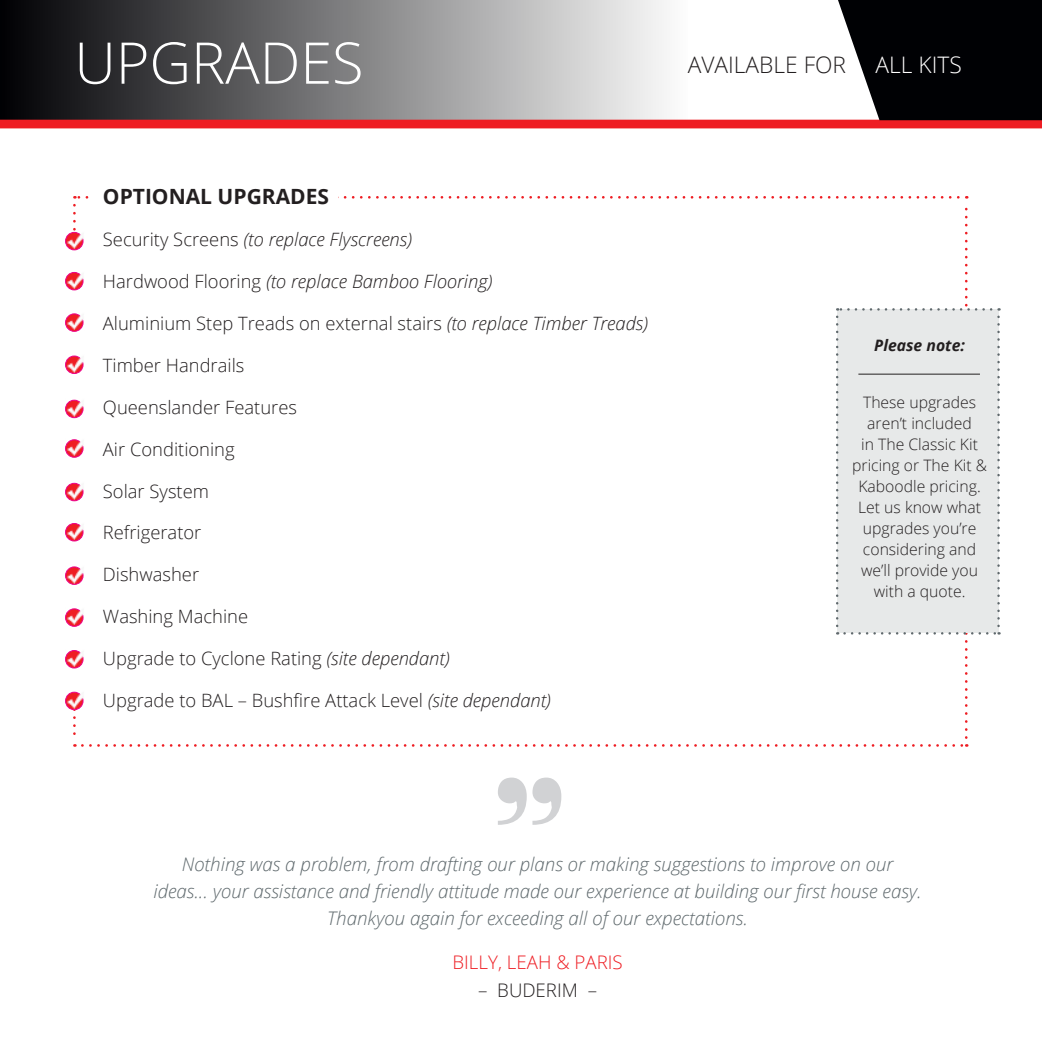
<style>
.page{position:relative;width:1042px;height:1042px;background:#fff}
.page>*{position:absolute;margin:0;border:0;box-sizing:border-box;transform-origin:0 0}
.t1{font:300 57.57px "Open Sans";color:#fff}
.t2{font:300 22.75px "Open Sans";color:#231f20}
.t3{font:300 22.75px "Open Sans";color:#fff}
.t4{font:700 21px "Open Sans";color:#231f20}
.Testimonials_text{font:italic 300 18.72px/26.9px "Open Sans";color:#5f696d;text-align:center}
.Bodytext{font:300 18.72px "Open Sans";color:#ee1d23}
.Bodytext-2{font:300 18.72px "Open Sans";color:#231f20}
.t5{font:300 18.38px "Open Sans";color:#231f20}
.t6{font:italic 300 18.38px "Open Sans";color:#231f20}
.t7{font:300 15.75px/21px "Open Sans";color:#231f20;text-align:center}
.t8{font:italic 700 15.75px "Open Sans";color:#231f20}
.s1{font-style:normal}
.s2{font-style:italic}
</style>
<div class="page">
<div style="left:0;top:0;width:688px;height:124px;background:linear-gradient(to right,#000004,#fdfdfc)"></div>
<div style="left:0;top:120px;width:1042px;height:8px;background:#ee1d23"></div>
<div style="left:65px;top:232px;width:18px;height:18px;border:1px solid #ed028c;border-radius:50%"></div>
<img style="left:65px;top:232px;width:8px;height:17px">
<div style="left:65px;top:272px;width:18px;height:18px;border:1px solid #ed028c;border-radius:50%"></div>
<img style="left:65px;top:272px;width:8px;height:17px">
<div style="left:65px;top:313px;width:18px;height:19px;border:1px solid #ed028c;border-radius:50%"></div>
<img style="left:65px;top:313px;width:8px;height:18px">
<div style="left:65px;top:356px;width:18px;height:18px;border:1px solid #ed028c;border-radius:50%"></div>
<img style="left:65px;top:355px;width:8px;height:18px">
<div style="left:65px;top:400px;width:18px;height:18px;border:1px solid #ed028c;border-radius:50%"></div>
<img style="left:65px;top:399px;width:8px;height:18px">
<img style="left:65px;top:439px;width:8px;height:18px">
<div style="left:65px;top:483px;width:18px;height:18px;border:1px solid #ed028c;border-radius:50%"></div>
<img style="left:65px;top:482px;width:8px;height:18px">
<div style="left:65px;top:523px;width:18px;height:18px;border:1px solid #ed028c;border-radius:50%"></div>
<img style="left:65px;top:523px;width:8px;height:17px">
<div style="left:65px;top:566px;width:18px;height:19px;border:1px solid #ed028c;border-radius:50%"></div>
<img style="left:65px;top:566px;width:8px;height:18px">
<img style="left:65px;top:608px;width:8px;height:18px">
<div style="left:65px;top:650px;width:18px;height:18px;border:1px solid #ed028c;border-radius:50%"></div>
<img style="left:65px;top:650px;width:8px;height:17px">
<div style="left:65px;top:692px;width:18px;height:18px;border:1px solid #ed028c;border-radius:50%"></div>
<img style="left:65px;top:691px;width:8px;height:18px">
<svg style="left:498px;top:777px;width:63px;height:48px"></svg>
<svg style="left:838px;top:0;width:204px;height:120px;background:#1d1d20"></svg>
<svg style="left:73px;top:196px;width:927px;height:551px"></svg>
<hr style="left:858px;top:374px;width:122px;height:1px;background:#231f20">
<p class="t1" style="left:74px;top:23px;width:290px">UPGRADES</p>
<p class="t2" style="left:688px;top:49px;width:160px">AVAILABLE FOR</p>
<p class="t3" style="left:875px;top:49px;width:88px">ALL KITS</p>
<p class="t4" style="left:103px;top:182px;width:228px">OPTIONAL UPGRADES</p>
<p class="t6" style="left:103px;top:227px;width:311px"><span class="s1">Security Screens</span> (to replace Flyscreens)</p>
<p class="t6" style="left:103px;top:269px;width:391px"><span class="s1">Hardwood Flooring</span> (to replace Bamboo Flooring)</p>
<p class="t5" style="left:103px;top:311px;width:546px">Aluminium Step Treads on external stairs <span class="s2">(to replace Timber Treads)</span></p>
<p class="t5" style="left:103px;top:352px;width:143px">Timber Handrails</p>
<p class="t5" style="left:103px;top:394px;width:195px">Queenslander Features</p>
<p class="t5" style="left:103px;top:436px;width:133px">Air Conditioning</p>
<p class="t5" style="left:103px;top:478px;width:108px">Solar System</p>
<p class="t5" style="left:103px;top:520px;width:100px">Refrigerator</p>
<p class="t5" style="left:103px;top:562px;width:98px">Dishwasher</p>
<p class="t5" style="left:103px;top:604px;width:147px">Washing Machine</p>
<p class="t5" style="left:103px;top:646px;width:348px">Upgrade to Cyclone Rating <span class="s2">(site dependant)</span></p>
<p class="t5" style="left:103px;top:688px;width:449px">Upgrade to BAL – Bushfire Attack Level <span class="s2">(site dependant)</span></p>
<p class="t8" style="left:874px;top:334px;width:92px">Please note:</p>
<p class="t7" style="left:852px;top:391px;width:136px">These upgrades aren’t included<br>in The Classic Kit pricing or The Kit &amp;<br>Kaboodle pricing.<br>Let us know what upgrades you’re considering and we’ll provide you with a quote.</p>
<p class="Testimonials_text" style="left:153px;top:850px;width:770px">Nothing was a problem, from drafting our plans or making suggestions to improve on our ideas... your assistance and friendly attitude made our experience at building our first house easy.<br>Thankyou again for exceeding all of our expectations.</p>
<p class="Bodytext" style="left:452px;top:949px;width:172px">BILLY, LEAH &amp; PARIS</p>
<p class="Bodytext-2" style="left:478px;top:977px;width:120px">– BUDERIM –</p>
</div>
